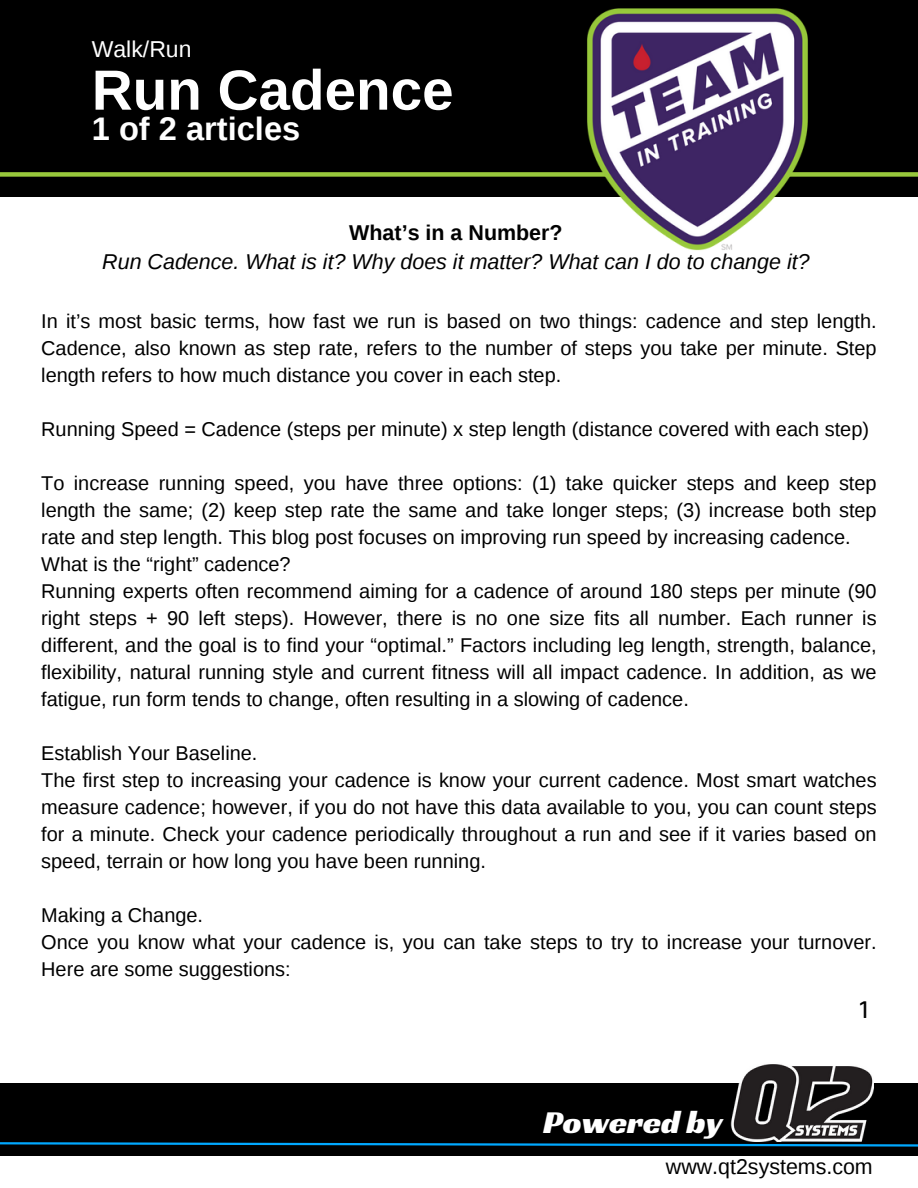
<style>
.page{position:relative;width:918px;height:1188px;background:#fff}
.page>*{position:absolute;margin:0;border:0;box-sizing:border-box;transform-origin:0 0}
.t1{font:700 56.7px "Liberation Sans";color:#fff}
.t2{font:33px "Racing Sans One";color:#fff}
.t3{font:700 32.7px "Liberation Sans";color:#fff}
.t4{font:27px "Calps";color:#000}
.t5{font:23.1px "Liberation Sans";color:#fff}
.t6{font:italic 21.45px "Liberation Sans";color:#000}
.t7{font:21.45px "Liberation Sans";color:#000}
.t8{font:700 21.45px "Liberation Sans";color:#000}
.t9{font:19.95px/27px "Liberation Sans";color:#000;text-align:justify}
</style>
<div class="page">
<div style="left:0;top:0;width:918px;height:197px;background:#000"></div>
<div style="left:0;top:1083px;width:918px;height:73px;background:#000"></div>
<div style="left:0;top:172px;width:918px;height:5px;background:#98c83c"></div>
<img style="left:579px;top:8px;width:236px;height:243px">
<svg style="left:0;top:1141px;width:918px;height:6px"></svg>
<img style="left:730px;top:1064px;width:143px;height:77px">
<p class="t5" style="left:92px;top:36px;width:101px">Walk/Run</p>
<p class="t1" style="left:92px;top:58px;width:363px">Run Cadence</p>
<p class="t3" style="left:92px;top:110px;width:210px">1 of 2 articles</p>
<p class="t8" style="left:349px;top:221px;width:215px">What’s in a Number?</p>
<p class="t6" style="left:102px;top:250px;width:709px">Run Cadence. What is it? Why does it matter? What can I do to change it?</p>
<p class="t9" style="left:41px;top:307px;width:837px">In it’s most basic terms, how fast we run is based on two things: cadence and step length.<br>Cadence, also known as step rate, refers to the number of steps you take per minute. Step length refers to how much distance you cover in each step.</p>
<p class="t9" style="left:41px;top:415px;width:829px">Running Speed = Cadence (steps per minute) x step length (distance covered with each step)</p>
<p class="t9" style="left:41px;top:469px;width:837px">To increase running speed, you have three options: (1) take quicker steps and keep step length the same; (2) keep step rate the same and take longer steps; (3) increase both step rate and step length. This blog post focuses on improving run speed by increasing cadence.</p>
<p class="t9" style="left:41px;top:550px;width:251px">What is the “right” cadence?</p>
<p class="t9" style="left:41px;top:577px;width:837px">Running experts often recommend aiming for a cadence of around 180 steps per minute (90 right steps + 90 left steps). However, there is no one size fits all number. Each runner is different, and the goal is to find your “optimal.” Factors including leg length, strength, balance, flexibility, natural running style and current fitness will all impact cadence. In addition, as we fatigue, run form tends to change, often resulting in a slowing of cadence.</p>
<p class="t9" style="left:41px;top:739px;width:218px">Establish Your Baseline.</p>
<p class="t9" style="left:41px;top:766px;width:837px">The first step to increasing your cadence is know your current cadence. Most smart watches measure cadence; however, if you do not have this data available to you, you can count steps for a minute. Check your cadence periodically throughout a run and see if it varies based on speed, terrain or how long you have been running.</p>
<p class="t9" style="left:41px;top:901px;width:163px">Making a Change.</p>
<p class="t9" style="left:41px;top:928px;width:837px">Once you know what your cadence is, you can take steps to try to increase your turnover.<br>Here are some suggestions:</p>
<p class="t2" style="left:543px;top:1100px;width:181px">Powered by</p>
<p class="t4" style="left:860px;top:999px;width:9px">1</p>
<p class="t7" style="left:666px;top:1154px;width:208px">www.qt2systems.com</p>
</div>
